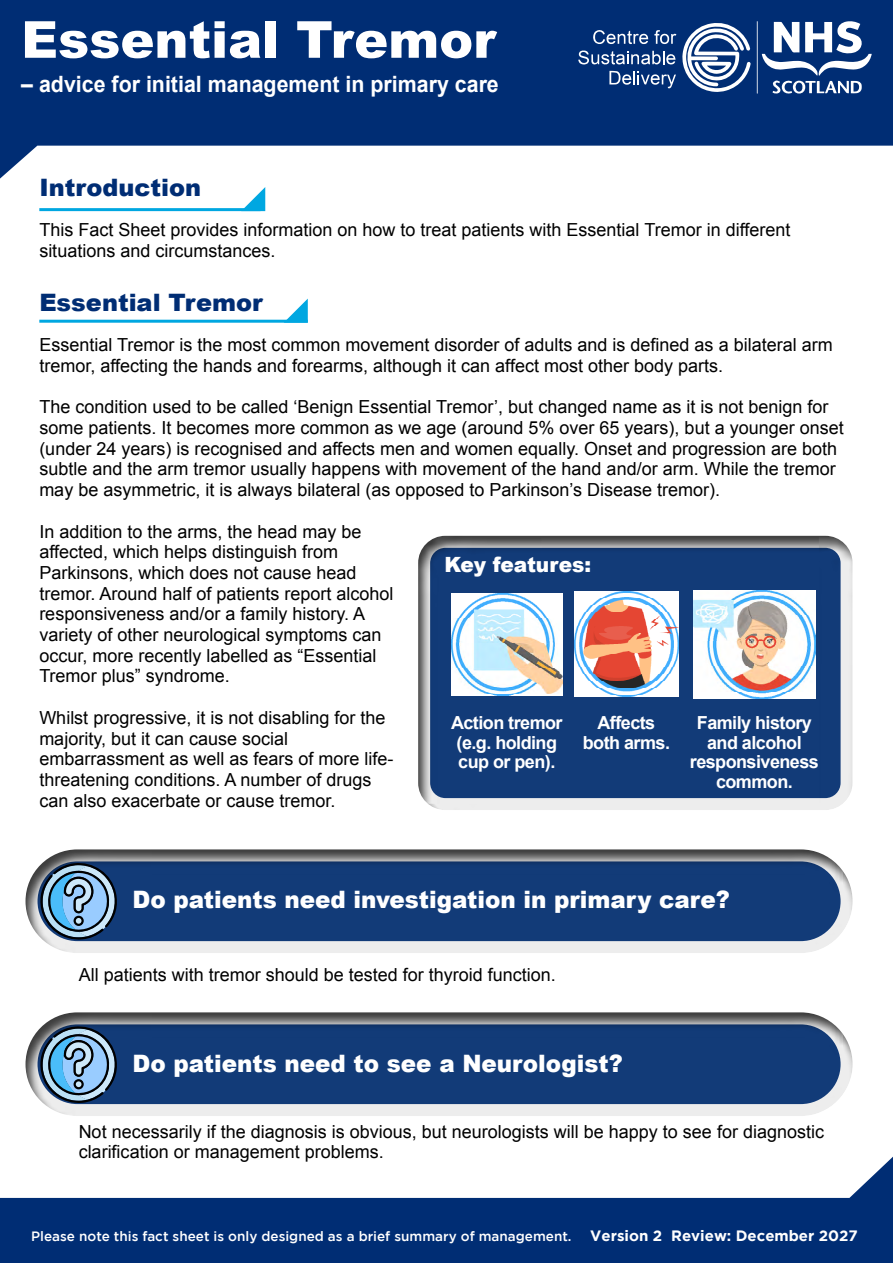
<style>
.page{position:relative;width:893px;height:1263px;background:#fff}
.page>*{position:absolute;margin:0;border:0;box-sizing:border-box;transform-origin:0 0}
.t1{font:900 51px "Arial";color:#fff}
.t2{font:900 24px "Arial";color:#fff;scale:.96 1}
.t3{font:900 24px "Arial";color:#002d74}
.t4{font:700 22.5px "Arial";color:#fff;scale:.95 1}
.t5{font:900 21px "Arial";color:#fff;scale:.96 1}
.t6{font:18px/20.7px "Arial";color:#000}
.t7{font:700 18px/19.5px "Arial";letter-spacing:-.03em;color:#fff;text-align:center}
.t8{font:500 13.5px "Gotham";color:#fff}
.s1{font-weight:700;font-size:15px}
</style>
<div class="page">
<svg style="left:0;top:0;width:893px;height:179px;fill:#002d74"></svg>
<div style="left:13px;top:839px;width:852px;height:116px;background:#000;opacity:.75"></div>
<div style="left:13px;top:1002px;width:852px;height:116px;background:#000;opacity:.75"></div>
<div style="left:403px;top:527px;width:462px;height:285px;background:#000;opacity:.75"></div>
<hr style="left:39px;top:208px;width:221px;height:3px;background:#00a7e1">
<svg style="left:241px;top:187px;width:24px;height:24px"></svg>
<hr style="left:39px;top:320px;width:269px;height:3px;background:#00a7e1">
<svg style="left:284px;top:299px;width:24px;height:24px"></svg>
<img style="left:451px;top:593px;width:111px;height:102px">
<img style="left:574px;top:592px;width:105px;height:105px">
<img style="left:693px;top:590px;width:123px;height:108px">
<svg style="left:0;top:1157px;width:893px;height:106px;fill:#002d74"></svg>
<svg style="left:609px;top:71px;width:67px;height:18px"></svg>
<svg style="left:578px;top:30px;width:98px;height:35px;background:#3a5c93"></svg>
<svg style="left:682px;top:22px;width:69px;height:70px"></svg>
<svg style="left:757px;top:21px;width:115px;height:73px"></svg>
<svg style="left:39px;top:861px;width:80px;height:80px;background:#6588a7"></svg>
<svg style="left:39px;top:1024px;width:80px;height:81px;background:#6689a7"></svg>
<h1 class="t1" style="left:21px;top:3px;width:476px">Essential Tremor</h1>
<p class="t4" style="left:21px;top:70px;width:504px">– advice for initial management in primary care</p>
<h2 class="t3" style="left:39px;top:170px;width:163px">Introduction</h2>
<p class="t6" style="left:39px;top:220px;width:753px">This Fact Sheet provides information on how to treat patients with Essential Tremor in different situations and circumstances.</p>
<h2 class="t3" style="left:39px;top:285px;width:225px">Essential Tremor</h2>
<p class="t6" style="left:39px;top:335px;width:795px">Essential Tremor is the most common movement disorder of adults and is defined as a bilateral arm tremor, affecting the hands and forearms, although it can affect most other body parts.</p>
<p class="t6" style="left:39px;top:397px;width:806px">The condition used to be called ‘Benign Essential Tremor’, but changed name as it is not benign for some patients. It becomes more common as we age (around 5% over 65 years), but a younger onset (under 24 years) is recognised and affects men and women equally. Onset and progression are both subtle and the arm tremor usually happens with movement of the hand and/or arm. While the tremor may be asymmetric, it is always bilateral (as opposed to Parkinson’s Disease tremor).</p>
<p class="t6" style="left:39px;top:521px;width:356px">In addition to the arms, the head may be affected, which helps distinguish from Parkinsons, which does not cause head tremor. Around half of patients report alcohol responsiveness and/or a family history. A variety of other neurological symptoms can occur, more recently labelled as “Essential Tremor plus” syndrome.</p>
<p class="t6" style="left:39px;top:707px;width:356px">Whilst progressive, it is not disabling for the majority, but it can cause social embarrassment as well as fears of more life&shy;threatening conditions. A number of drugs can also exacerbate or cause tremor.</p>
<p class="t5" style="left:444px;top:549px;width:154px">Key features:</p>
<p class="t7" style="left:451px;top:714px;width:113px">Action tremor (e.g. holding cup or pen).</p>
<p class="t7" style="left:583px;top:714px;width:89px">Affects both arms.</p>
<p class="t7" style="left:690px;top:714px;width:131px">Family history and alcohol responsiveness common.</p>
<h2 class="t2" style="left:132px;top:882px;width:624px">Do patients need investigation in primary care?</h2>
<p class="t6" style="left:79px;top:964px;width:479px">All patients with tremor should be tested for thyroid function.</p>
<h2 class="t2" style="left:132px;top:1046px;width:512px">Do patients need to see a Neurologist?</h2>
<p class="t6" style="left:79px;top:1121px;width:747px">Not necessarily if the diagnosis is obvious, but neurologists will be happy to see for diagnostic clarification or management problems.</p>
<p class="t8" style="left:31px;top:1228px;width:828px">Please note this fact sheet is only designed as a brief summary of management. <span class="s1">Version 2 Review: December 2027</span></p>
</div>
